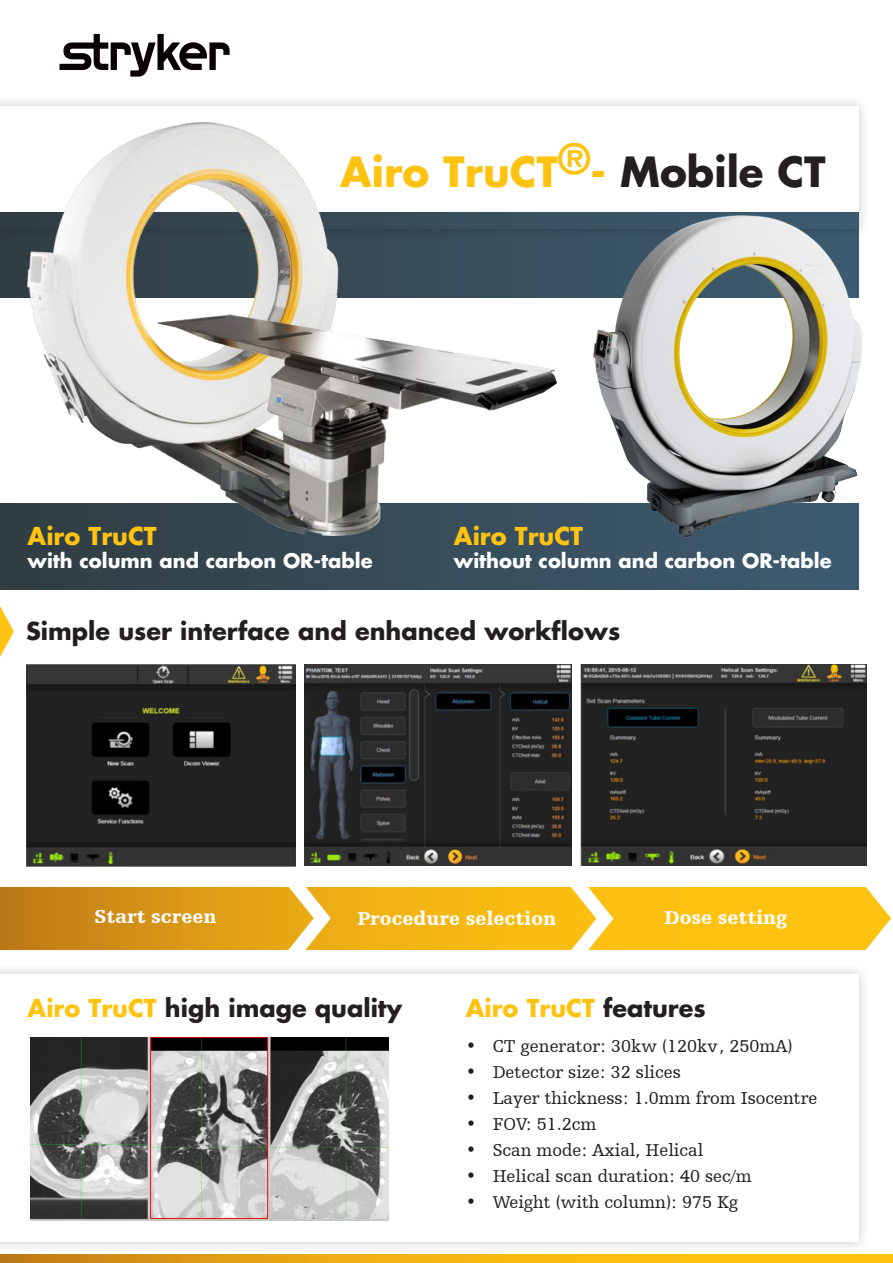
<style>
.page{position:relative;width:893px;height:1263px;background:#fff}
.page>*{position:absolute;margin:0;border:0;box-sizing:border-box;transform-origin:0 0}
.t1{font:700 40.5px "Futura For Stryker";color:#fec210}
.t2{font:700 24px "Futura For Stryker";color:#231f20}
.t3{font:700 24px "Futura For Stryker";color:#fec210}
.t4{font:700 19.5px "Futura For Stryker";color:#fff}
.t5{font:900 19.5px "Humanist Slabserif 712 BT";color:#fff}
.t6{font:18px "Humanist Slabserif 712 BT";color:#231f20}
.s1{color:#231f20}
.s2{color:#fec210}
.s3{font-family:"Humst Slab 712 BT"}
</style>
<div class="page">
<div style="left:0;top:504px;width:858px;height:85px;background:linear-gradient(to right,#303c42,#3d5c71)"></div>
<div style="left:0;top:963px;width:870px;height:290px;background:#231f20;opacity:.25"></div>
<div style="left:0;top:974px;width:858px;height:268px;background:#fff"></div>
<svg style="left:0;top:887px;width:865px;height:62px;background:#eaab13"></svg>
<div style="left:0;top:95px;width:870px;height:145px;background:#231f20;opacity:.25"></div>
<div style="left:0;top:106px;width:858px;height:123px;background:#fff"></div>
<svg style="left:0;top:1254px;width:893px;height:9px;background:#ecad13"></svg>
<div style="left:0;top:212px;width:858px;height:86px;background:#303d43"></div>
<svg style="left:60px;top:34px;width:170px;height:43px"></svg>
<img style="left:27px;top:123px;width:487px;height:412px">
<svg style="left:288px;top:887px;width:43px;height:63px"></svg>
<img style="left:26px;top:664px;width:270px;height:202px">
<img style="left:305px;top:664px;width:266px;height:202px">
<svg style="left:571px;top:887px;width:42px;height:63px"></svg>
<img style="left:581px;top:664px;width:285px;height:202px">
<img style="left:514px;top:191px;width:356px;height:373px">
<svg style="left:865px;top:887px;width:26px;height:82px"></svg>
<img style="left:30px;top:1037px;width:358px;height:184px">
<svg style="left:0;top:606px;width:14px;height:51px"></svg>
<p class="t1" style="left:340px;top:145px;width:487px">Airo TruCT®- <span class="s1">Mobile CT</span></p>
<p class="t3" style="left:28px;top:520px;width:131px">Airo TruCT</p>
<p class="t4" style="left:28px;top:547px;width:346px">with column and carbon OR-table</p>
<p class="t3" style="left:454px;top:520px;width:131px">Airo TruCT</p>
<p class="t4" style="left:454px;top:547px;width:379px">without column and carbon OR-table</p>
<p class="t2" style="left:26px;top:615px;width:596px">Simple user interface and enhanced workflows</p>
<p class="t5" style="left:94px;top:904px;width:124px">Start screen</p>
<p class="t5" style="left:358px;top:906px;width:200px">Procedure selection</p>
<p class="t5" style="left:665px;top:905px;width:124px">Dose setting</p>
<p class="t2" style="left:28px;top:992px;width:376px"><span class="s2">Airo TruCT</span> high image quality</p>
<p class="t3" style="left:466px;top:992px;width:241px">Airo TruCT <span class="s1">features</span></p>
<p class="t6" style="left:466px;top:1036px;width:328px">• CT generator: 30kw (120kv, 250mA)</p>
<p class="t6" style="left:466px;top:1061px;width:217px">• Detector size: 32 slices</p>
<p class="t6" style="left:466px;top:1087px;width:353px">• Layer thickness: 1.0mm from Isocentre</p>
<p class="t6" style="left:466px;top:1113px;width:132px">• FOV: 51.2cm</p>
<p class="t6" style="left:466px;top:1139px;width:239px">• Scan mode: Axial, Helical</p>
<p class="t6" style="left:466px;top:1165px;width:288px">• Helical scan duration: 40 sec/m</p>
<p class="t6" style="left:466px;top:1191px;width:274px">• Weight <span class="s3">(with column)</span>: 975 Kg</p>
</div>
